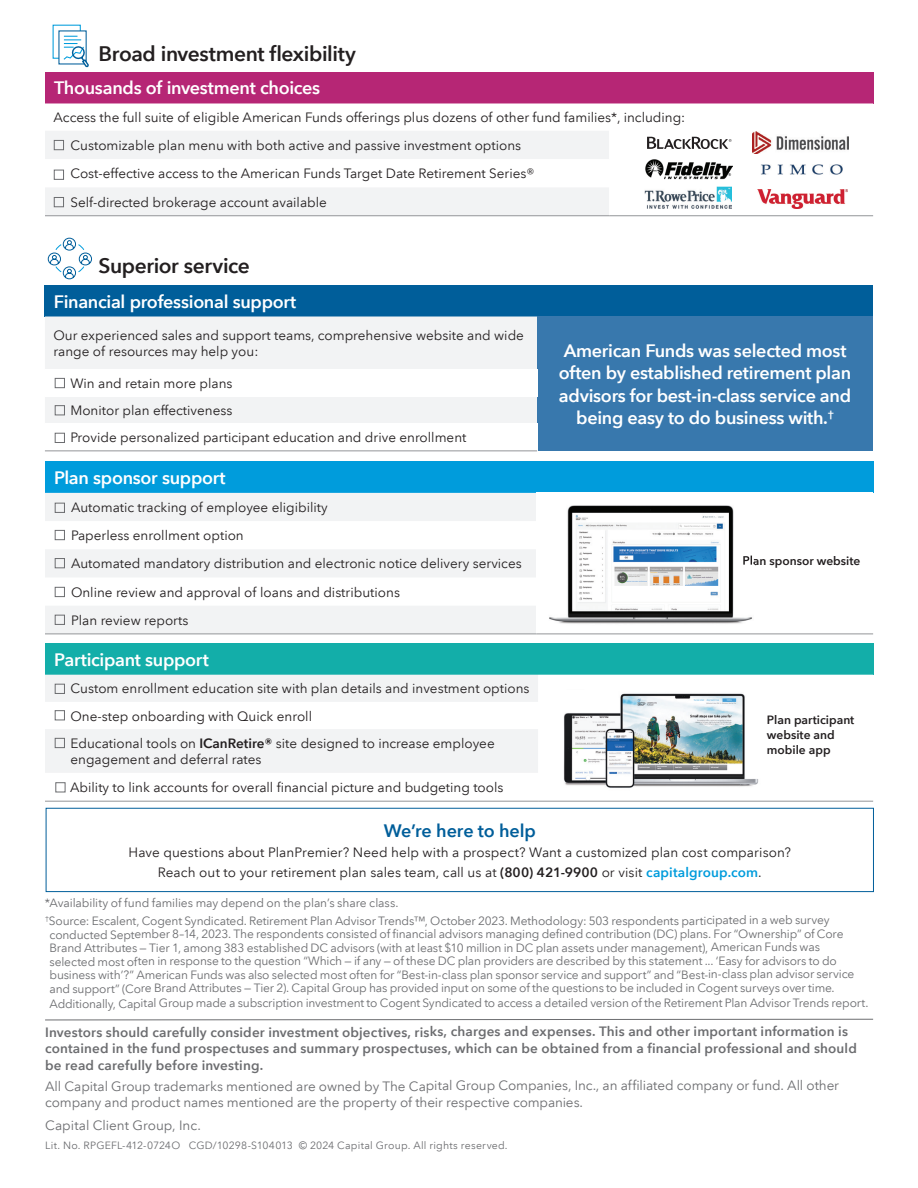
<style>
.page{position:relative;width:918px;height:1188px;background:#fff}
.page>*{position:absolute;margin:0;border:0;box-sizing:border-box;transform-origin:0 0}
.t1{font:600 21px "Avenir Next LT Com";letter-spacing:-.02em;color:#231f20}
.t2{font:600 18px/22.5px "Avenir Next LT Com";letter-spacing:-.015em;color:#fff;text-align:center}
.t3{font:600 18px "Avenir Next LT Com";letter-spacing:-.005em;color:#005e9a}
.t4{font:13.5px/28.2px "Avenir Next LT Com";color:#231f20}
.t5{font:600 13.5px/16.6px "Avenir Next LT Com";letter-spacing:.01em;color:#6c6d70}
.t6{font:13.5px/16.6px "Avenir Next LT Com";letter-spacing:-.01em;color:#6c6d70}
.t7{font:12px/13.5px "Avenir Next LT Com";letter-spacing:-.015em;color:#6c6d70}
.t8{font:600 12px/15px "Avenir Next LT Com";color:#231f20}
.t9{font:10.5px "Avenir Next LT Com";letter-spacing:.015em;color:#6c6d70}
.s1{font-weight:600}
.s2{font-weight:600;color:#009cdc}
</style>
<div class="page">
<div style="left:45px;top:72px;width:828px;height:31px;background:#b62675"></div>
<svg style="left:45px;top:103px;width:828px;height:1px"></svg>
<svg style="left:45px;top:131px;width:564px;height:84px;fill:#f2f3f4"></svg>
<hr style="left:45px;top:215px;width:564px;height:1px;background:#939598">
<div style="left:45px;top:461px;width:828px;height:32px;background:#009cdc"></div>
<svg style="left:45px;top:493px;width:491px;height:141px;fill:#f2f3f4"></svg>
<hr style="left:536px;top:634px;width:337px;height:1px;background:#939598">
<hr style="left:45px;top:634px;width:491px;height:1px;background:#939598">
<div style="left:45px;top:643px;width:828px;height:32px;background:#13aea9"></div>
<svg style="left:45px;top:675px;width:493px;height:98px;fill:#f2f3f4"></svg>
<svg style="left:538px;top:800px;width:335px;height:1px"></svg>
<hr style="left:45px;top:801px;width:493px;height:1px;background:#939598">
<hr style="left:538px;top:801px;width:335px;height:1px;background:#939598">
<img style="left:563px;top:693px;width:196px;height:95px">
<div style="left:55px;top:503px;width:10px;height:10px;border:1px solid #6c6d70"></div>
<div style="left:55px;top:558px;width:10px;height:10px;border:1px solid #6c6d70"></div>
<div style="left:55px;top:615px;width:10px;height:10px;border:1px solid #6c6d70"></div>
<div style="left:55px;top:530px;width:10px;height:10px;border:1px solid #6c6d70"></div>
<div style="left:55px;top:587px;width:10px;height:10px;border:1px solid #6c6d70"></div>
<div style="left:55px;top:710px;width:10px;height:10px;border:1px solid #6c6d70"></div>
<div style="left:55px;top:684px;width:10px;height:10px;border:1px solid #6c6d70"></div>
<div style="left:55px;top:738px;width:10px;height:10px;border:1px solid #6c6d70"></div>
<svg style="left:47px;top:237px;width:45px;height:43px"></svg>
<svg style="left:54px;top:140px;width:10px;height:10px"></svg>
<svg style="left:54px;top:169px;width:10px;height:11px"></svg>
<svg style="left:54px;top:197px;width:10px;height:11px"></svg>
<svg style="left:52px;top:24px;width:37px;height:44px"></svg>
<svg style="left:609px;top:131px;width:264px;height:85px"></svg>
<img style="left:644px;top:158px;width:88px;height:22px">
<img style="left:645px;top:187px;width:87px;height:22px">
<img style="left:753px;top:132px;width:95px;height:22px">
<img style="left:760px;top:164px;width:82px;height:11px">
<img style="left:757px;top:189px;width:90px;height:19px">
<div style="left:55px;top:782px;width:10px;height:10px;border:1px solid #6c6d70"></div>
<img style="left:549px;top:505px;width:203px;height:119px">
<svg style="left:743px;top:556px;width:11px;height:12px"></svg>
<div style="left:45px;top:285px;width:828px;height:32px;background:#005e9a"></div>
<div style="left:45px;top:317px;width:492px;height:106px;background:#f2f3f4"></div>
<div style="left:537px;top:317px;width:336px;height:134px;background:#3878ad"></div>
<div style="left:45px;top:369px;width:492px;height:27px;background:#fff"></div>
<hr style="left:45px;top:451px;width:492px;height:1px;background:#939598">
<svg style="left:54px;top:378px;width:11px;height:10px"></svg>
<div style="left:55px;top:405px;width:10px;height:10px;border:1px solid #6c6d70"></div>
<div style="left:55px;top:433px;width:10px;height:10px;border:1px solid #6c6d70"></div>
<svg style="left:45px;top:1018px;width:829px;height:3px"></svg>
<div style="left:46px;top:808px;width:828px;height:84px;border:1px solid #005e9a"></div>
<h1 class="t1" style="left:99px;top:41px;width:259px">Broad investment flexibility</h1>
<h2 class="t2" style="left:54px;top:77px;width:268px">Thousands of investment choices</h2>
<p class="t4" style="left:71px;top:103px;width:616px;text-indent:-17px">Access the full suite of eligible American Funds offerings plus dozens of other fund families*, including:<br>Customizable plan menu with both active and passive investment options<br>Cost-effective access to the American Funds Target Date Retirement Series®<br>Self-directed brokerage account available</p>
<h1 class="t1" style="left:98px;top:253px;width:153px">Superior service</h1>
<h2 class="t2" style="left:54px;top:290px;width:244px">Financial professional support</h2>
<p class="t4" style="left:53px;top:327px;width:472px;line-height:16.5px">Our experienced sales and support teams, comprehensive website and wide range of resources may help you:</p>
<p class="t4" style="left:70px;top:370px;width:398px;line-height:27.2px">Win and retain more plans<br>Monitor plan effectiveness<br>Provide personalized participant education and drive enrollment</p>
<h2 class="t2" style="left:54px;top:466px;width:173px">Plan sponsor support</h2>
<p class="t4" style="left:71px;top:493px;width:452px">Automatic tracking of employee eligibility<br>Paperless enrollment option<br>Automated mandatory distribution and electronic notice delivery services Online review and approval of loans and distributions<br>Plan review reports</p>
<h2 class="t2" style="left:54px;top:648px;width:156px">Participant support</h2>
<p class="t4" style="left:71px;top:675px;width:461px;line-height:27.2px">Custom enrollment education site with plan details and investment options<br>One-step onboarding with Quick enroll<br>Educational tools on <span class="s1">ICanRetire®</span> site designed to increase employee</p>
<p class="t4" style="left:70px;top:746px;width:435px;line-height:27.8px">engagement and deferral rates<br>Ability to link accounts for overall financial picture and budgeting tools</p>
<h2 class="t2" style="left:559px;top:339px;width:294px">American Funds was selected most often by established retirement plan advisors for best-in-class service and being easy to do business with.<sup>†</sup></h2>
<p class="t8" style="left:742px;top:553px;width:120px">Plan sponsor website</p>
<p class="t8" style="left:767px;top:712px;width:89px">Plan participant website and mobile app</p>
<h2 class="t3" style="left:384px;top:820px;width:154px">We’re here to help</h2>
<p class="t4" style="left:129px;top:843px;width:664px;line-height:19.5px;text-align:center">Have questions about PlanPremier? Need help with a prospect? Want a customized plan cost comparison?<br>Reach out to your retirement plan sales team, call us at <span class="s1">(800) 421-9900</span> or visit <span class="s2">capitalgroup.com</span>.</p>
<p class="t7" style="left:45px;top:894px;width:786px;line-height:17.5px">*Availability of fund families may depend on the plan’s share class.<br><sup>†</sup>Source: Escalent, Cogent Syndicated. Retirement Plan Advisor Trends™, October 2023. Methodology: 503 respondents participated in a web survey</p>
<p class="t7" style="left:50px;top:927px;width:806px">conducted September 8–14, 2023. The respondents consisted of financial advisors managing defined contribution (DC) plans. For “Ownership” of Core Brand Attributes — Tier 1, among 383 established DC advisors (with at least $10 million in DC plan assets under management), American Funds was selected most often in response to the question “Which — if any — of these DC plan providers are described by this statement ... ‘Easy for advisors to do business with’?” American Funds was also selected most often for “Best-in-class plan sponsor service and support” and “Best-in-class plan advisor service and support” (Core Brand Attributes — Tier 2). Capital Group has provided input on some of the questions to be included in Cogent surveys over time.</p>
<p class="t7" style="left:50px;top:996px;width:820px">Additionally, Capital Group made a subscription investment to Cogent Syndicated to access a detailed version of the Retirement Plan Advisor Trends report.</p>
<p class="t5" style="left:45px;top:1023px;width:813px">Investors should carefully consider investment objectives, risks, charges and expenses. This and other important information is contained in the fund prospectuses and summary prospectuses, which can be obtained from a financial professional and should be read carefully before investing.</p>
<p class="t6" style="left:45px;top:1077px;width:795px">All Capital Group trademarks mentioned are owned by The Capital Group Companies, Inc., an affiliated company or fund. All other company and product names mentioned are the property of their respective companies.</p>
<p class="t6" style="left:45px;top:1117px;width:157px">Capital Client Group, Inc.</p>
<p class="t9" style="left:45px;top:1139px;width:464px">Lit. No. RPGEFL-412-0724O CGD/10298-S104013 © 2024 Capital Group. All rights reserved.</p>
</div>
